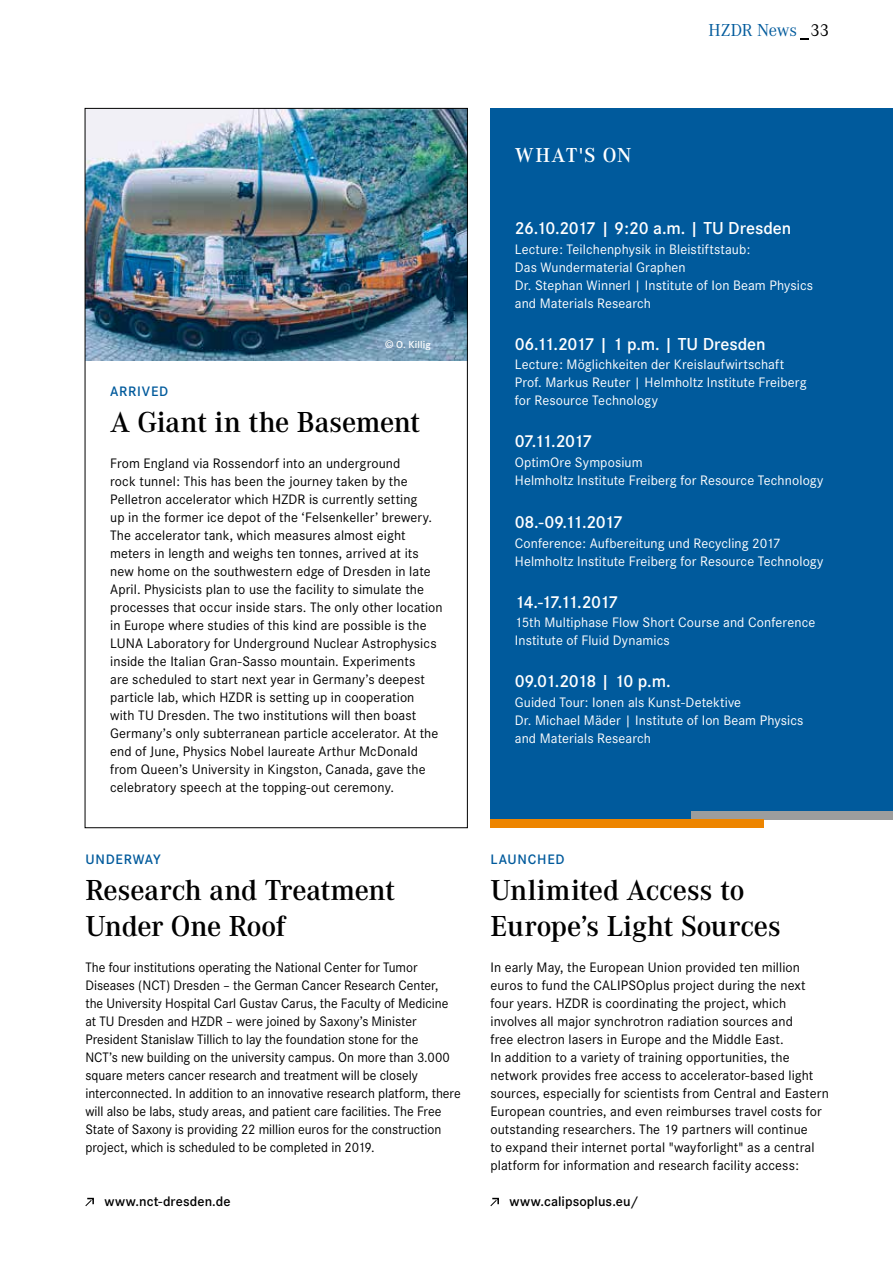
<style>
.page{position:relative;width:893px;height:1263px;background:#fff}
.page>*{position:absolute;margin:0;border:0;box-sizing:border-box;transform-origin:0 0}
.t1{font:600 30px/36px "Corporate A";letter-spacing:-.01em;color:#000}
.t2{font:600 21px "Corporate A";letter-spacing:.05em;color:#fff}
.t3{font:600 18px "Corporate S";letter-spacing:-.005em;color:#fff}
.t4{font:600 18px "Corporate S";letter-spacing:-.05em;color:#fff}
.t5{font:600 18px "Corporate S";letter-spacing:-.07em;color:#fff}
.t6{font:18px "Corporate A";letter-spacing:-.015em;color:#005a9c}
.t7{font:600 18px "Corporate S";letter-spacing:-.03em;color:#fff}
.t8{font:14.25px/18px "Corporate S";letter-spacing:.005em;color:#000}
.t9{font:14.25px/18px "Corporate S";letter-spacing:.005em;color:#fff}
.t10{font:600 14.25px "Corporate S";letter-spacing:.005em;color:#000}
.t11{font:600 14.25px "Corporate S";letter-spacing:.055em;color:#005a9c}
.t12{font:600 10.5px "Corporate S";letter-spacing:.015em;color:#fff}
.s1{color:#000}
.s2{font-family:"Helvetica Neue";font-weight:500}
</style>
<div class="page">
<div style="left:490px;top:108px;width:403px;height:711px;background:#005a9c"></div>
<svg style="left:85px;top:1197px;width:9px;height:9px"></svg>
<svg style="left:490px;top:1197px;width:9px;height:10px"></svg>
<img style="left:87px;top:110px;width:379px;height:250px">
<div style="left:691px;top:811px;width:202px;height:8px;background:#9c9d9d"></div>
<div style="left:490px;top:819px;width:274px;height:9px;background:#ed8500"></div>
<p class="t6" style="left:708px;top:20px;width:122px">HZDR News <span class="s1">33</span></p>
<p class="t12" style="left:385px;top:338px;width:47px"><span class="s2">©</span> O. Killig</p>
<p class="t11" style="left:110px;top:383px;width:60px">ARRIVED</p>
<h1 class="t1" style="left:110px;top:405px;width:311px">A Giant in the Basement</h1>
<p class="t8" style="left:110px;top:454px;width:334px">From England via Rossendorf into an underground<br>rock tunnel: This has been the journey taken by the Pelletron accelerator which HZDR is currently setting<br>up in the former ice depot of the ‘Felsenkeller’ brewery.<br>The accelerator tank, which measures almost eight meters in length and weighs ten tonnes, arrived at its new home on the southwestern edge of Dresden in late April. Physicists plan to use the facility to simulate the processes that occur inside stars. The only other location in Europe where studies of this kind are possible is the LUNA Laboratory for Underground Nuclear Astrophysics inside the Italian Gran-Sasso mountain. Experiments<br>are scheduled to start next year in Germany’s deepest particle lab, which HZDR is setting up in cooperation<br>with TU Dresden. The two institutions will then boast Germany’s only subterranean particle accelerator. At the end of June, Physics Nobel laureate Arthur McDonald from Queen’s University in Kingston, Canada, gave the celebratory speech at the topping-out ceremony.</p>
<p class="t11" style="left:85px;top:851px;width:77px">UNDERWAY</p>
<h1 class="t1" style="left:85px;top:873px;width:311px">Research and Treatment<br>Under One Roof</h1>
<p class="t8" style="left:85px;top:958px;width:377px">The four institutions operating the National Center for Tumor Diseases (NCT) Dresden – the German Cancer Research Center,<br>the University Hospital Carl Gustav Carus, the Faculty of Medicine at TU Dresden and HZDR – were joined by Saxony’s Minister President Stanislaw Tillich to lay the foundation stone for the<br>NCT’s new building on the university campus. On more than 3.000 square meters cancer research and treatment will be closely interconnected. In addition to an innovative research platform, there will also be labs, study areas, and patient care facilities. The Free State of Saxony is providing 22 million euros for the construction project, which is scheduled to be completed in 2019.</p>
<p class="t10" style="left:105px;top:1193px;width:127px">www.nct-dresden.de</p>
<h2 class="t2" style="left:515px;top:143px;width:118px">WHAT'S ON</h2>
<p class="t3" style="left:515px;top:218px;width:278px">26.10.2017 | 9:20 a.m. | TU Dresden</p>
<p class="t9" style="left:515px;top:240px;width:300px">Lecture: Teilchenphysik in Bleistiftstaub:<br>Das Wundermaterial Graphen<br>Dr. Stephan Winnerl | Institute of Ion Beam Physics and Materials Research</p>
<p class="t3" style="left:515px;top:333px;width:252px">06.11.2017 | 1 p.m. | TU Dresden</p>
<p class="t9" style="left:515px;top:355px;width:293px">Lecture: Möglichkeiten der Kreislaufwirtschaft<br>Prof. Markus Reuter | Helmholtz Institute Freiberg for Resource Technology</p>
<p class="t7" style="left:515px;top:431px;width:79px">07.11.2017</p>
<p class="t9" style="left:515px;top:453px;width:310px">OptimOre Symposium<br>Helmholtz Institute Freiberg for Resource Technology</p>
<p class="t4" style="left:515px;top:512px;width:110px">08.-09.11.2017</p>
<p class="t9" style="left:515px;top:534px;width:310px">Conference: Aufbereitung und Recycling 2017<br>Helmholtz Institute Freiberg for Resource Technology</p>
<p class="t5" style="left:515px;top:591px;width:105px">14.-17.11.2017</p>
<p class="t9" style="left:515px;top:613px;width:302px">15th Multiphase Flow Short Course and Conference<br>Institute of Fluid Dynamics</p>
<p class="t4" style="left:515px;top:671px;width:157px">09.01.2018 | 10 p.m.</p>
<p class="t9" style="left:515px;top:693px;width:290px">Guided Tour: Ionen als Kunst-Detektive<br>Dr. Michael Mäder | Institute of Ion Beam Physics and Materials Research</p>
<p class="t11" style="left:490px;top:851px;width:76px">LAUNCHED</p>
<h1 class="t1" style="left:490px;top:873px;width:292px">Unlimited Access to<br>Europe’s Light Sources</h1>
<p class="t8" style="left:490px;top:958px;width:340px">In early May, the European Union provided ten million euros to fund the CALIPSOplus project during the next four years. HZDR is coordinating the project, which involves all major synchrotron radiation sources and<br>free electron lasers in Europe and the Middle East.<br>In addition to a variety of training opportunities, the network provides free access to accelerator-based light sources, especially for scientists from Central and Eastern European countries, and even reimburses travel costs for outstanding researchers. The 19 partners will continue<br>to expand their internet portal "wayforlight" as a central platform for information and research facility access:</p>
<p class="t10" style="left:510px;top:1193px;width:130px">www.calipsoplus.eu/</p>
</div>
